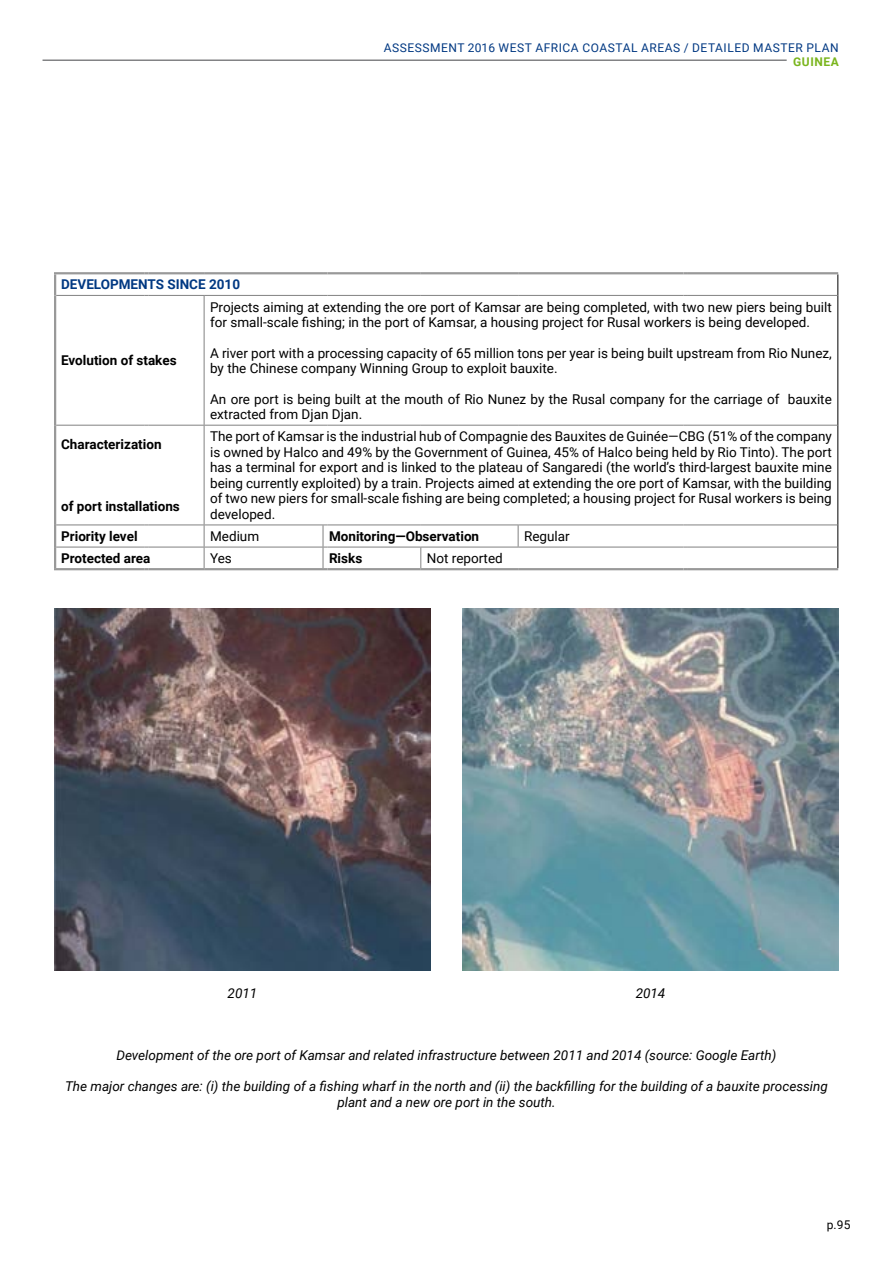
<style>
.page{position:relative;width:893px;height:1263px;background:#fff}
.page>*{position:absolute;margin:0;border:0;box-sizing:border-box;transform-origin:0 0}
.t1{font:13.5px/15.6px "Roboto";color:#000}
.t2{font:italic 13.5px/15.5px "Roboto";color:#000;text-align:center}
.t3{font:700 13.5px "Roboto";color:#000}
.t4{font:700 13.5px "Roboto";color:#003882}
.t5{font:12px "Roboto";letter-spacing:.045em;color:#003882}
.t6{font:700 12px "Roboto";letter-spacing:.045em;color:#7ab51d}
.t7{font:12px "Roboto";color:#000}
</style>
<div class="page">
<svg style="left:837px;top:274px;width:1px;height:21px"></svg>
<hr style="left:837px;top:295px;width:1px;height:130px;background:#000">
<hr style="left:837px;top:425px;width:1px;height:100px;background:#000">
<svg style="left:837px;top:525px;width:1px;height:43px"></svg>
<hr style="left:54px;top:272px;width:90px;height:2px;background:#999">
<hr style="left:149px;top:272px;width:55px;height:2px;background:#999">
<hr style="left:204px;top:272px;width:119px;height:2px;background:#999">
<hr style="left:327px;top:272px;width:94px;height:2px;background:#999">
<hr style="left:421px;top:272px;width:97px;height:2px;background:#999">
<hr style="left:518px;top:272px;width:165px;height:2px;background:#999">
<hr style="left:688px;top:272px;width:150px;height:2px;background:#999">
<hr style="left:54px;top:274px;width:2px;height:21px;background:#999">
<hr style="left:54px;top:295px;width:2px;height:130px;background:#999">
<hr style="left:56px;top:295px;width:88px;height:1px;background:#818181">
<hr style="left:149px;top:295px;width:55px;height:1px;background:#818181">
<hr style="left:204px;top:296px;width:1px;height:129px;background:#818181">
<hr style="left:204px;top:295px;width:119px;height:1px;background:#818181">
<hr style="left:327px;top:295px;width:94px;height:1px;background:#818181">
<hr style="left:421px;top:295px;width:97px;height:1px;background:#818181">
<hr style="left:518px;top:295px;width:165px;height:1px;background:#818181">
<hr style="left:688px;top:295px;width:149px;height:1px;background:#818181">
<hr style="left:54px;top:425px;width:2px;height:100px;background:#999">
<hr style="left:56px;top:425px;width:88px;height:1px;background:#818181">
<hr style="left:149px;top:425px;width:55px;height:1px;background:#818181">
<hr style="left:204px;top:426px;width:1px;height:99px;background:#818181">
<hr style="left:204px;top:425px;width:119px;height:1px;background:#818181">
<hr style="left:327px;top:425px;width:94px;height:1px;background:#818181">
<hr style="left:421px;top:425px;width:97px;height:1px;background:#818181">
<hr style="left:518px;top:425px;width:165px;height:1px;background:#818181">
<hr style="left:688px;top:425px;width:149px;height:1px;background:#818181">
<hr style="left:54px;top:525px;width:2px;height:22px;background:#999">
<hr style="left:56px;top:525px;width:88px;height:1px;background:#818181">
<hr style="left:149px;top:525px;width:55px;height:1px;background:#818181">
<hr style="left:204px;top:525px;width:119px;height:1px;background:#818181">
<hr style="left:327px;top:525px;width:94px;height:1px;background:#818181">
<hr style="left:421px;top:525px;width:97px;height:1px;background:#818181">
<svg style="left:518px;top:526px;width:1px;height:21px"></svg>
<hr style="left:518px;top:525px;width:165px;height:1px;background:#818181">
<hr style="left:688px;top:525px;width:149px;height:1px;background:#818181">
<hr style="left:518px;top:547px;width:165px;height:1px;background:#818181">
<hr style="left:688px;top:547px;width:149px;height:1px;background:#818181">
<hr style="left:54px;top:547px;width:2px;height:21px;background:#999">
<hr style="left:56px;top:547px;width:88px;height:1px;background:#818181">
<hr style="left:149px;top:547px;width:55px;height:1px;background:#818181">
<hr style="left:54px;top:568px;width:90px;height:2px;background:#999">
<hr style="left:149px;top:568px;width:55px;height:2px;background:#999">
<svg style="left:204px;top:525px;width:1px;height:43px"></svg>
<hr style="left:204px;top:547px;width:119px;height:1px;background:#818181">
<hr style="left:327px;top:547px;width:94px;height:1px;background:#818181">
<hr style="left:204px;top:568px;width:119px;height:2px;background:#999">
<svg style="left:323px;top:525px;width:4px;height:45px"></svg>
<hr style="left:327px;top:568px;width:94px;height:2px;background:#999">
<hr style="left:421px;top:547px;width:97px;height:1px;background:#818181">
<hr style="left:421px;top:568px;width:97px;height:2px;background:#999">
<hr style="left:518px;top:568px;width:165px;height:2px;background:#999">
<hr style="left:688px;top:568px;width:150px;height:2px;background:#999">
<svg style="left:420px;top:547px;width:1px;height:21px"></svg>
<img style="left:54px;top:608px;width:377px;height:363px">
<img style="left:462px;top:608px;width:377px;height:363px">
<hr style="left:43px;top:59px;width:744px;height:2px;background:#828385">
<p class="t4" style="left:61px;top:275px;width:180px">DEVELOPMENTS SINCE 2010</p>
<p class="t5" style="left:384px;top:39px;width:456px">ASSESSMENT 2016 WEST AFRICA COASTAL AREAS / DETAILED MASTER PLAN</p>
<p class="t6" style="left:793px;top:53px;width:47px">GUINEA</p>
<p class="t3" style="left:61px;top:351px;width:117px">Evolution of stakes</p>
<p class="t3" style="left:61px;top:435px;width:102px">Characterization</p>
<p class="t3" style="left:61px;top:497px;width:120px">of port installations</p>
<p class="t1" style="left:210px;top:298px;width:623px">Projects aiming at extending the ore port of Kamsar are being completed, with two new piers being built for small-scale fishing; in the port of Kamsar, a housing project for Rusal workers is being developed.</p>
<p class="t1" style="left:210px;top:345px;width:623px">A river port with a processing capacity of 65 million tons per year is being built upstream from Rio Nunez, by the Chinese company Winning Group to exploit bauxite.</p>
<p class="t1" style="left:210px;top:391px;width:623px">An ore port is being built at the mouth of Rio Nunez by the Rusal company for the carriage of bauxite extracted from Djan Djan.</p>
<p class="t1" style="left:210px;top:428px;width:623px;text-align:justify">The port of Kamsar is the industrial hub of Compagnie des Bauxites de Guinée—CBG (51% of the company is owned by Halco and 49% by the Government of Guinea, 45% of Halco being held by Rio Tinto). The port has a terminal for export and is linked to the plateau of Sangaredi (the world’s third-largest bauxite mine being currently exploited) by a train. Projects aimed at extending the ore port of Kamsar, with the building of two new piers for small-scale fishing are being completed; a housing project for Rusal workers is being developed.</p>
<p class="t3" style="left:61px;top:527px;width:78px">Priority level</p>
<p class="t1" style="left:210px;top:528px;width:51px">Medium</p>
<p class="t3" style="left:329px;top:527px;width:152px">Monitoring—Observation</p>
<p class="t1" style="left:524px;top:528px;width:47px">Regular</p>
<p class="t3" style="left:61px;top:549px;width:91px">Protected area</p>
<p class="t1" style="left:210px;top:550px;width:23px">Yes</p>
<p class="t3" style="left:329px;top:549px;width:35px">Risks</p>
<p class="t1" style="left:427px;top:550px;width:78px">Not reported</p>
<p class="t2" style="left:228px;top:985px;width:31px">2011</p>
<p class="t2" style="left:636px;top:985px;width:31px">2014</p>
<p class="t2" style="left:116px;top:1047px;width:662px">Development of the ore port of Kamsar and related infrastructure between 2011 and 2014 (source: Google Earth)</p>
<p class="t2" style="left:65px;top:1078px;width:764px">The major changes are: (i) the building of a fishing wharf in the north and (ii) the backfilling for the building of a bauxite processing plant and a new ore port in the south.</p>
<p class="t7" style="left:827px;top:1217px;width:25px">p.95</p>
</div>
